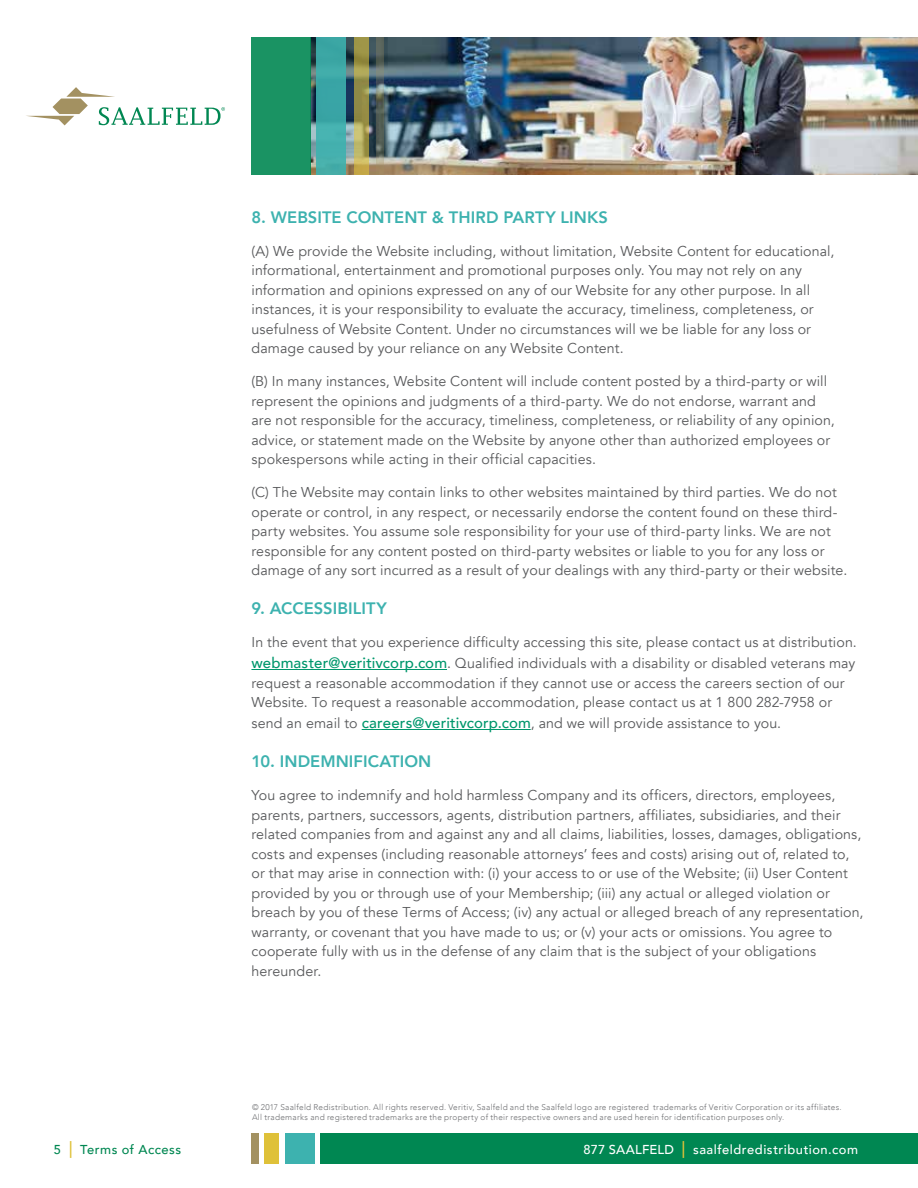
<style>
.page{position:relative;width:918px;height:1188px;background:#fff}
.page>*{position:absolute;margin:0;border:0;box-sizing:border-box;transform-origin:0 0}
.t1{font:800 16.5px "Avenir";letter-spacing:.005em;color:#3db2af}
.t2{font:14.25px/19.5px "Avenir";letter-spacing:.01em;color:#58595b}
.t3{font:500 12.9px "Avenir";letter-spacing:.04em;color:#fff}
.t4{font:500 12.9px "Avenir";letter-spacing:.04em;color:#008752}
.t5{font:300 8.25px/9.9px "Avenir";letter-spacing:.035em;color:#6d6e71}
.s1{font-weight:500;font-size:15px;color:#00976c}
.s2{font-family:"Arial";font-weight:400;font-size:18px;color:#dfc139}
</style>
<div class="page">
<div style="left:285px;top:1133px;width:30px;height:31px;background:#3db2af"></div>
<div style="left:321px;top:1133px;width:597px;height:31px;background:#008752"></div>
<div style="left:265px;top:1133px;width:14px;height:31px;background:#dfc139"></div>
<div style="left:251px;top:1133px;width:8px;height:31px;background:#a39161"></div>
<img style="left:311px;top:38px;width:607px;height:137px">
<div style="left:317px;top:38px;width:29px;height:137px;background:linear-gradient(to bottom,#37a3a3,#46b0ae)"></div>
<div style="left:251px;top:38px;width:60px;height:137px;background:#1a9363"></div>
<svg style="left:354px;top:38px;width:15px;height:137px;background:#a59b4e"></svg>
<svg style="left:377px;top:38px;width:7px;height:137px"></svg>
<svg style="left:26px;top:87px;width:199px;height:38px"></svg>
<hr style="left:251px;top:669px;width:196px;height:1px;background:#00976c">
<hr style="left:362px;top:729px;width:169px;height:1px;background:#00976c">
<p class="t1" style="left:251px;top:204px;width:358px">8. WEBSITE CONTENT &amp; THIRD PARTY LINKS</p>
<p class="t2" style="left:251px;top:241px;width:584px">(A) We provide the Website including, without limitation, Website Content for educational, informational, entertainment and promotional purposes only. You may not rely on any information and opinions expressed on any of our Website for any other purpose. In all instances, it is your responsibility to evaluate the accuracy, timeliness, completeness, or usefulness of Website Content. Under no circumstances will we be liable for any loss or damage caused by your reliance on any Website Content.</p>
<p class="t2" style="left:251px;top:372px;width:585px">(B) In many instances, Website Content will include content posted by a third-party or will represent the opinions and judgments of a third-party. We do not endorse, warrant and are not responsible for the accuracy, timeliness, completeness, or reliability of any opinion, advice, or statement made on the Website by anyone other than authorized employees or spokespersons while acting in their official capacities.</p>
<p class="t2" style="left:251px;top:483px;width:597px">(C) The Website may contain links to other websites maintained by third parties. We do not operate or control, in any respect, or necessarily endorse the content found on these third&shy;party websites. You assume sole responsibility for your use of third-party links. We are not responsible for any content posted on third-party websites or liable to you for any loss or damage of any sort incurred as a result of your dealings with any third-party or their website.</p>
<p class="t1" style="left:251px;top:596px;width:137px">9. ACCESSIBILITY</p>
<p class="t2" style="left:251px;top:632px;width:607px;line-height:21px">In the event that you experience difficulty accessing this site, please contact us at distribution. <span class="s1">webmaster@veritivcorp.com</span>. Qualified individuals with a disability or disabled veterans may</p>
<p class="t2" style="left:251px;top:673px;width:595px">request a reasonable accommodation if they cannot use or access the careers section of our<br>Website. To request a reasonable accommodation, please contact us at 1 800 282-7958 or</p>
<p class="t2" style="left:251px;top:714px;width:531px">send an email to <span class="s1">careers@veritivcorp.com</span>, and we will provide assistance to you.</p>
<p class="t1" style="left:251px;top:749px;width:181px">10. INDEMNIFICATION</p>
<p class="t2" style="left:251px;top:786px;width:614px">You agree to indemnify and hold harmless Company and its officers, directors, employees, parents, partners, successors, agents, distribution partners, affiliates, subsidiaries, and their related companies from and against any and all claims, liabilities, losses, damages, obligations, costs and expenses (including reasonable attorneys’ fees and costs) arising out of, related to, or that may arise in connection with: (i) your access to or use of the Website; (ii) User Content provided by you or through use of your Membership; (iii) any actual or alleged violation or breach by you of these Terms of Access; (iv) any actual or alleged breach of any representation, warranty, or covenant that you have made to us; or (v) your acts or omissions. You agree to cooperate fully with us in the defense of any claim that is the subject of your obligations hereunder.</p>
<p class="t5" style="left:252px;top:1102px;width:591px">© 2017 Saalfeld Redistribution. All rights reserved. Veritiv, Saalfeld and the Saalfeld logo are registered trademarks of Veritiv Corporation or its affiliates.<br>All trademarks and registered trademarks are the property of their respective owners and are used herein for identification purposes only.</p>
<p class="t4" style="left:54px;top:1138px;width:129px">5 <span class="s2">|</span> Terms of Access</p>
<p class="t3" style="left:584px;top:1138px;width:276px">877 SAALFELD <span class="s2">|</span> saalfeldredistribution.com</p>
</div>
